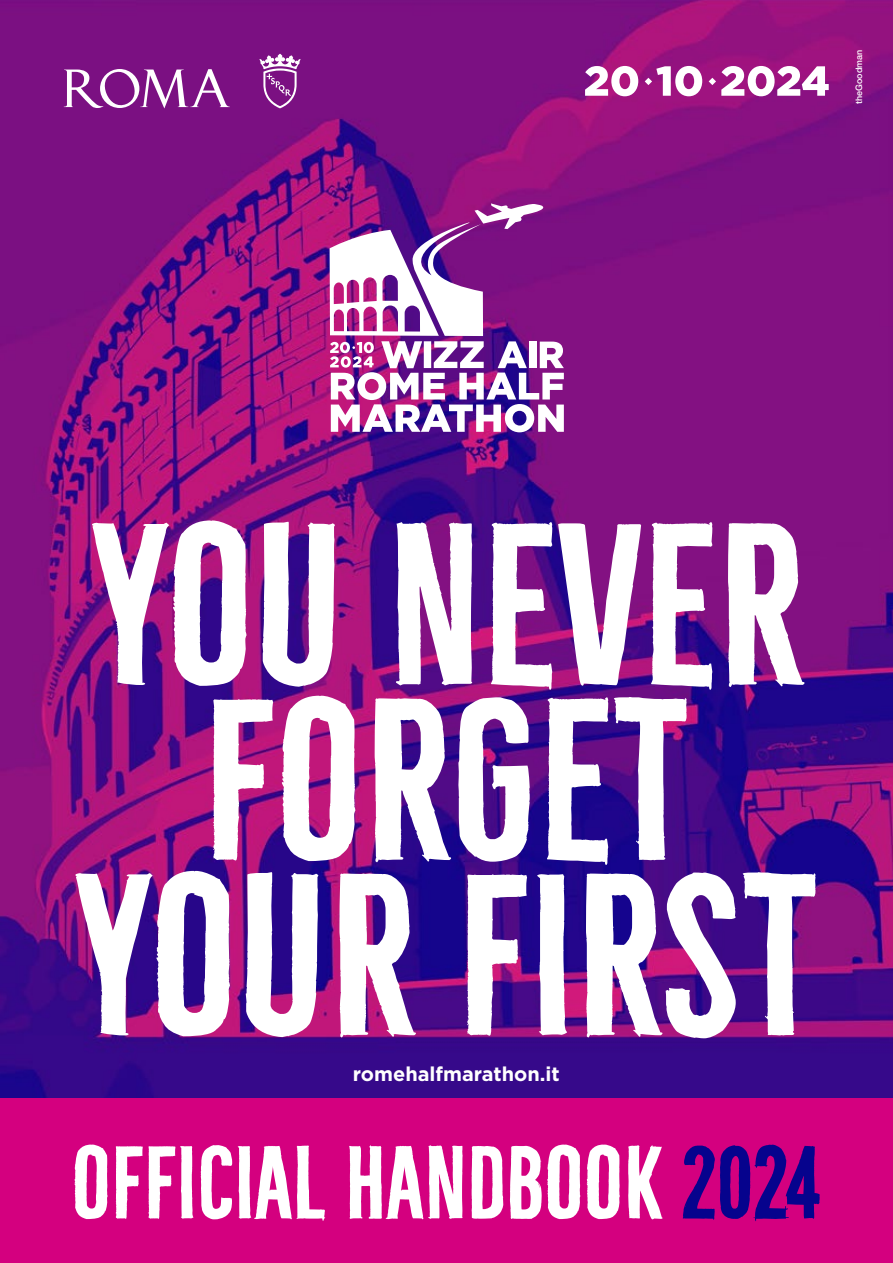
<style>
.page{position:relative;width:893px;height:1263px;background:#fff}
.page>*{position:absolute;margin:0;border:0;box-sizing:border-box;transform-origin:0 0}
.t1{font:209.85px/175.2px "Bellfort Draw Dark";color:#fff;text-align:center}
.t2{font:94.5px "Bellfort Draw Dark";color:#fff}
.t3{font:700 19.95px "Gotham";color:#fff}
.t4{font:500 9px "Helvetica Neue LT Std";color:#fff}
.s1{color:#06038d}
</style>
<div class="page">
<img style="left:0;top:0;width:893px;height:1099px">
<svg style="left:585px;top:66px;width:244px;height:30px"></svg>
<div style="left:0;top:1099px;width:893px;height:164px;background:#d4007f"></div>
<svg style="left:260px;top:54px;width:40px;height:54px"></svg>
<svg style="left:64px;top:69px;width:166px;height:40px"></svg>
<svg style="left:330px;top:203px;width:234px;height:229px"></svg>
<p class="t4" style="left:854px;top:104px;width:56px;rotate:-90deg">theGoodman</p>
<p class="t1" style="left:74px;top:522px;width:747px">YOU NEVER<br>FORGET<br>YOUR FIRST</p>
<p class="t3" style="left:353px;top:1061px;width:208px">romehalfmarathon.it</p>
<p class="t2" style="left:72px;top:1125px;width:751px">OFFICIAL HANDBOOK <span class="s1">2024</span></p>
</div>
